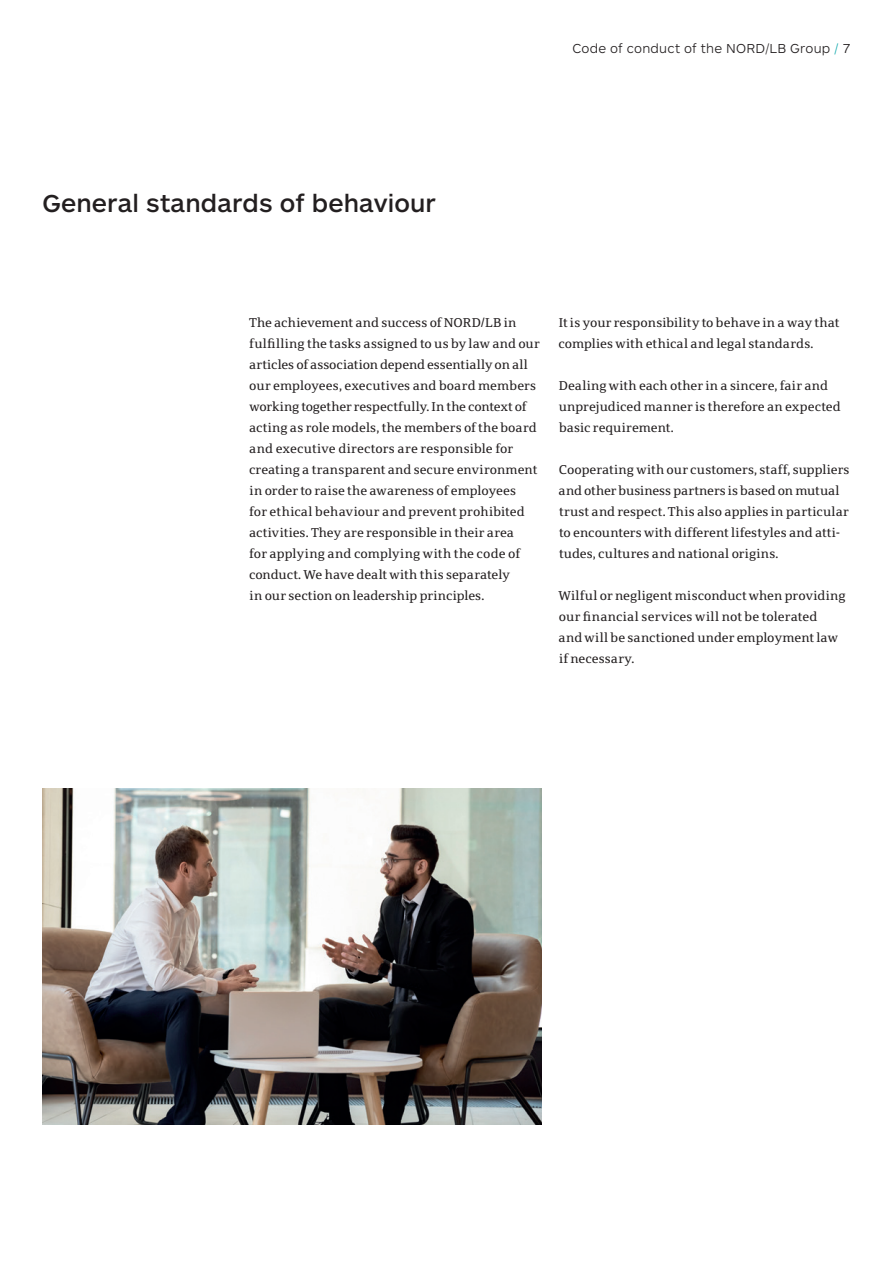
<style>
.page{position:relative;width:893px;height:1263px;background:#fff}
.page>*{position:absolute;margin:0;border:0;box-sizing:border-box;transform-origin:0 0}
.t1{font:500 25.5px "ARS Maquette Pro";letter-spacing:.005em;color:#231f20}
.t2{font:300 13.5px "ARS Maquette Pro";letter-spacing:.02em;color:#231f20}
.t3{font:12.75px/21px "Sparkasse Serif";letter-spacing:.01em;color:#231f20}
.s1{color:#00a3a7}
</style>
<div class="page">
<img style="left:43px;top:789px;width:498px;height:336px">
<h1 class="t1" style="left:43px;top:186px;width:395px">General standards of behaviour</h1>
<p class="t2" style="left:572px;top:40px;width:280px">Code of conduct of the NORD/LB Group <span class="s1">/</span> 7</p>
<p class="t3" style="left:249px;top:312px;width:292px">The achievement and success of NORD/LB in fulfilling the tasks assigned to us by law and our articles of association depend essentially on all our employees, executives and board members working together respectfully. In the context of acting as role models, the members of the board and executive directors are responsible for creating a transparent and secure environment in order to raise the awareness of employees<br>for ethical behaviour and prevent prohibited activities. They are responsible in their area<br>for applying and complying with the code of conduct. We have dealt with this separately<br>in our section on leadership principles.</p>
<p class="t3" style="left:558px;top:312px;width:282px">It is your responsibility to behave in a way that complies with ethical and legal standards.</p>
<p class="t3" style="left:559px;top:375px;width:283px">Dealing with each other in a sincere, fair and unprejudiced manner is therefore an expected basic requirement.</p>
<p class="t3" style="left:559px;top:459px;width:292px">Cooperating with our customers, staff, suppliers and other business partners is based on mutual trust and respect. This also applies in particular to encounters with different lifestyles and atti&shy;tudes, cultures and national origins.</p>
<p class="t3" style="left:558px;top:585px;width:289px">Wilful or negligent misconduct when providing our financial services will not be tolerated<br>and will be sanctioned under employment law if necessary.</p>
</div>
